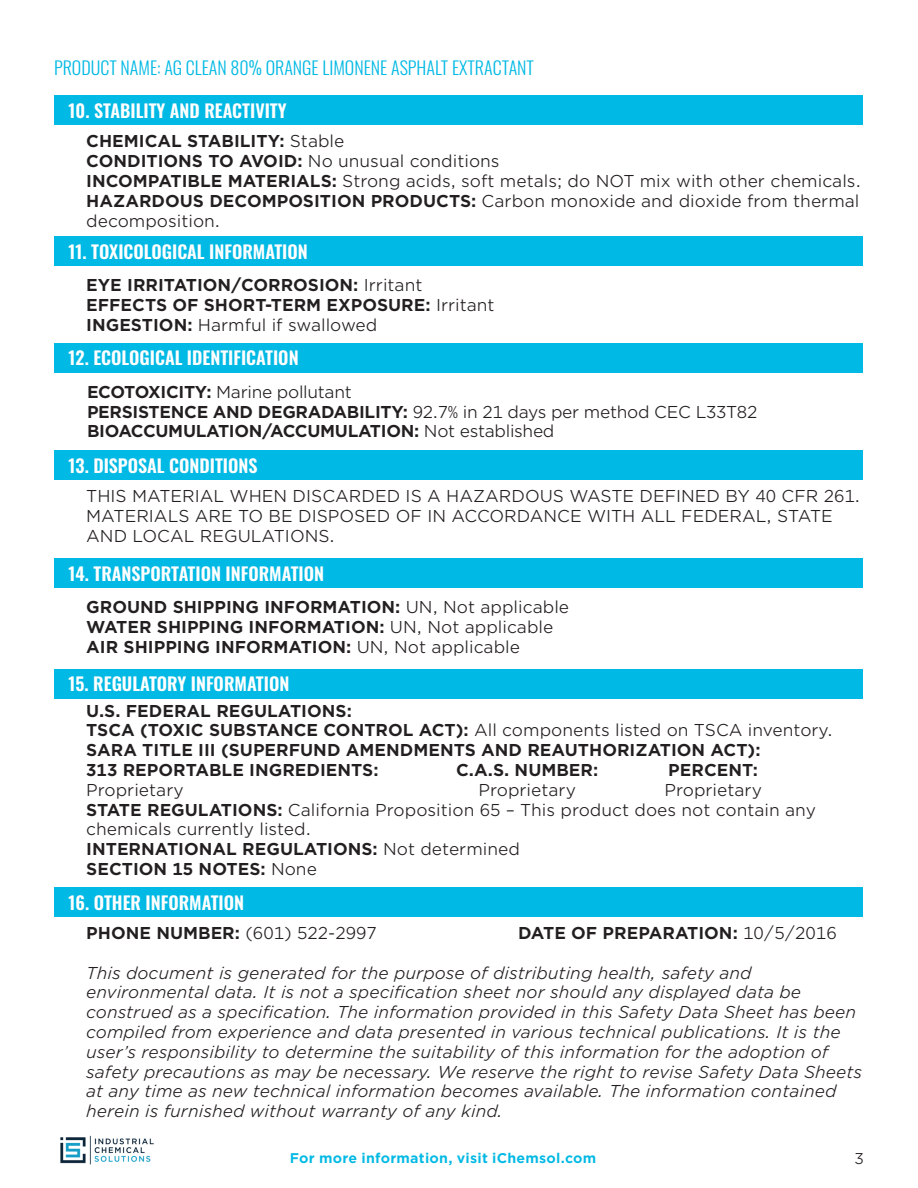
<style>
.page{position:relative;width:918px;height:1188px;background:#fff}
.page>*{position:absolute;margin:0;border:0;box-sizing:border-box;transform-origin:0 0}
.t1{font:600 18px "Oswald";color:#fff}
.t2{font:300 18px "Oswald";color:#00b9e4}
.t3{font:16.5px/19.8px "Gotham Office";color:#231f20}
.t4{font:italic 16.5px/19.8px "Gotham Office";color:#231f20}
.t5{font:700 16.5px/19.8px "Gotham Office";color:#231f20}
.t6{font:700 16.5px/19.8px "Gotham Office";letter-spacing:-.02em;color:#231f20}
.t7{font:15px "Gotham Office";color:#231f20}
.t8{font:700 13.5px "Gotham Office";letter-spacing:.015em;color:#00b9e4}
.s1{font-weight:700}
.s2{font-weight:400}
</style>
<div class="page">
<img style="left:60px;top:1135px;width:94px;height:30px">
<div style="left:54px;top:343px;width:808px;height:30px;background:#00b9e4"></div>
<div style="left:54px;top:450px;width:808px;height:30px;background:#00b9e4"></div>
<div style="left:54px;top:558px;width:808px;height:30px;background:#00b9e4"></div>
<div style="left:54px;top:236px;width:808px;height:30px;background:#00b9e4"></div>
<div style="left:54px;top:95px;width:808px;height:30px;background:#00b9e4"></div>
<div style="left:54px;top:887px;width:808px;height:30px;background:#00b9e4"></div>
<div style="left:54px;top:669px;width:808px;height:30px;background:#00b9e4"></div>
<p class="t2" style="left:54px;top:52px;width:482px">PRODUCT NAME: AG CLEAN 80% ORANGE LIMONENE ASPHALT EXTRACTANT</p>
<p class="t1" style="left:69px;top:101px;width:220px">10. STABILITY AND REACTIVITY</p>
<p class="t3" style="left:86px;top:131px;width:776px"><span class="s1">CHEMICAL STABILITY:</span> Stable<br><span class="s1">CONDITIONS TO AVOID:</span> No unusual conditions<br><span class="s1">INCOMPATIBLE MATERIALS:</span> Strong acids, soft metals; do NOT mix with other chemicals.<br><span class="s1">HAZARDOUS DECOMPOSITION PRODUCTS:</span> Carbon monoxide and dioxide from thermal decomposition.</p>
<p class="t1" style="left:69px;top:242px;width:241px">11. TOXICOLOGICAL INFORMATION</p>
<p class="t5" style="left:86px;top:275px;width:410px">EYE IRRITATION/CORROSION: <span class="s2">Irritant<br></span>EFFECTS OF SHORT-TERM EXPOSURE: <span class="s2">Irritant<br></span>INGESTION: <span class="s2">Harmful if swallowed</span></p>
<p class="t1" style="left:69px;top:349px;width:232px">12. ECOLOGICAL IDENTIFICATION</p>
<p class="t6" style="left:87px;top:382px;width:672px">ECOTOXICITY: <span class="s2">Marine pollutant<br></span>PERSISTENCE AND DEGRADABILITY: <span class="s2">92.7% in 21 days per method CEC L33T82<br></span>BIOACCUMULATION/ACCUMULATION: <span class="s2">Not established</span></p>
<p class="t1" style="left:69px;top:456px;width:190px">13. DISPOSAL CONDITIONS</p>
<p class="t3" style="left:86px;top:486px;width:775px">THIS MATERIAL WHEN DISCARDED IS A HAZARDOUS WASTE DEFINED BY 40 CFR 261.<br>MATERIALS ARE TO BE DISPOSED OF IN ACCORDANCE WITH ALL FEDERAL, STATE<br>AND LOCAL REGULATIONS.</p>
<p class="t1" style="left:69px;top:564px;width:257px">14. TRANSPORTATION INFORMATION</p>
<p class="t5" style="left:86px;top:597px;width:484px">GROUND SHIPPING INFORMATION: <span class="s2">UN, Not applicable<br></span>WATER SHIPPING INFORMATION: <span class="s2">UN, Not applicable<br></span>AIR SHIPPING INFORMATION: <span class="s2">UN, Not applicable</span></p>
<p class="t1" style="left:69px;top:675px;width:222px">15. REGULATORY INFORMATION</p>
<p class="t5" style="left:86px;top:700px;width:748px">U.S. FEDERAL REGULATIONS:<br>TSCA (TOXIC SUBSTANCE CONTROL ACT): <span class="s2">All components listed on TSCA inventory.<br></span>SARA TITLE III (SUPERFUND AMENDMENTS AND REAUTHORIZATION ACT):<br>313 REPORTABLE INGREDIENTS:</p>
<p class="t5" style="left:456px;top:760px;width:144px">C.A.S. NUMBER:</p>
<p class="t5" style="left:668px;top:760px;width:91px">PERCENT:</p>
<p class="t3" style="left:86px;top:779px;width:731px;text-indent:578px">Proprietary <span class="s1">STATE REGULATIONS:</span> California Proposition 65 – This product does not contain any chemicals currently listed.<br><span class="s1">INTERNATIONAL REGULATIONS:</span> Not determined<br><span class="s1">SECTION 15 NOTES:</span> None</p>
<p class="t3" style="left:86px;top:779px;width:99px">Proprietary</p>
<p class="t3" style="left:479px;top:779px;width:99px">Proprietary</p>
<p class="t1" style="left:69px;top:893px;width:177px">16. OTHER INFORMATION</p>
<p class="t3" style="left:86px;top:923px;width:292px"><span class="s1">PHONE NUMBER:</span> (601) 522-2997</p>
<p class="t5" style="left:518px;top:923px;width:320px">DATE OF PREPARATION: <span class="s2">10/5/2016</span></p>
<p class="t4" style="left:86px;top:962px;width:777px">This document is generated for the purpose of distributing health, safety and environmental data. It is not a specification sheet nor should any displayed data be construed as a specification. The information provided in this Safety Data Sheet has been compiled from experience and data presented in various technical publications. It is the user’s responsibility to determine the suitability of this information for the adoption of safety precautions as may be necessary. We reserve the right to revise Safety Data Sheets at any time as new technical information becomes available. The information contained herein is furnished without warranty of any kind.</p>
<p class="t8" style="left:290px;top:1149px;width:308px">For more information, visit iChemsol.com</p>
<p class="t7" style="left:855px;top:1149px;width:11px">3</p>
</div>
